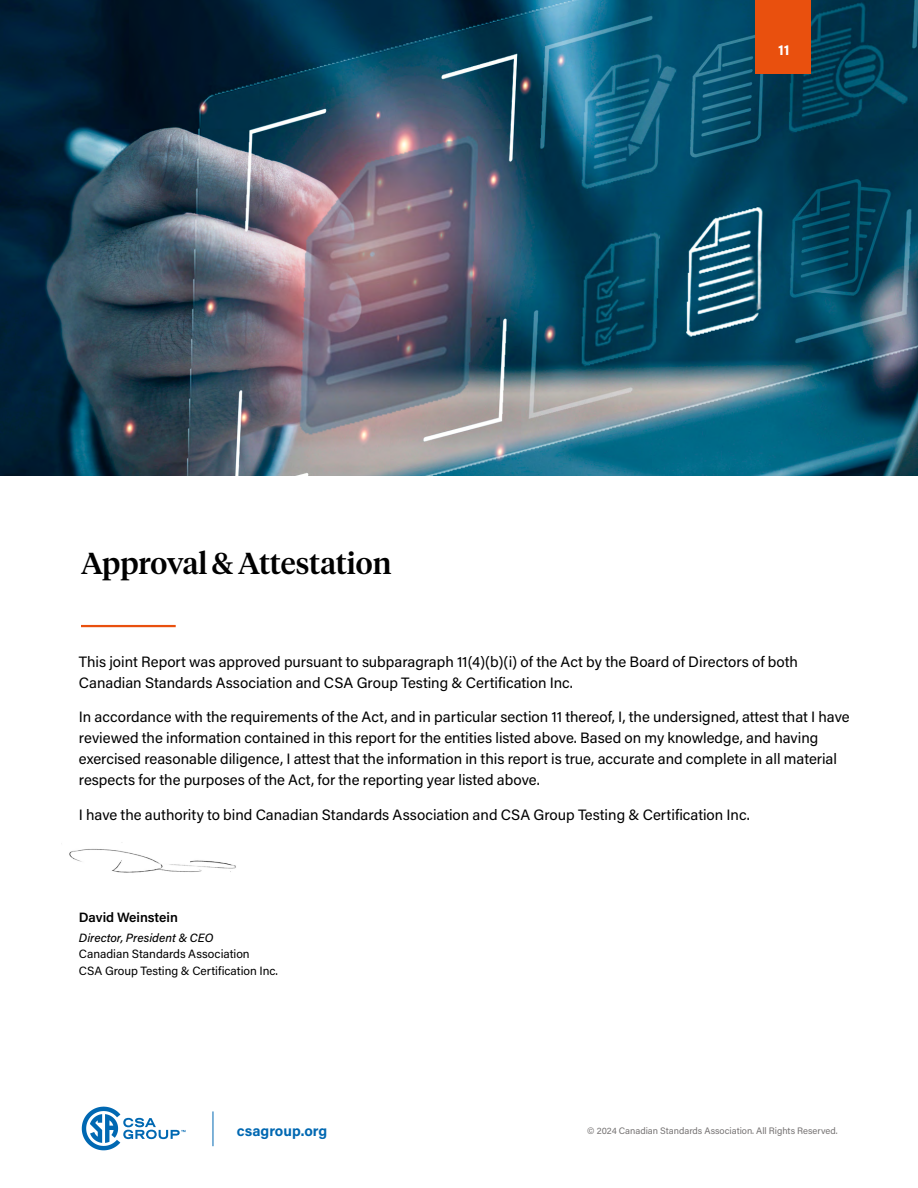
<style>
.page{position:relative;width:918px;height:1188px;background:#fff}
.page>*{position:absolute;margin:0;border:0;box-sizing:border-box;transform-origin:0 0}
.t1{font:500 30px "Tiempos Headline";color:#000}
.BODY_COPY__JUSTIFIED{font:15px/21px "Acumin Pro";color:#000}
.t2{font:700 14.7px "Acumin Pro";color:#0068b2}
.t3{font:700 14.7px "Acumin Pro";color:#fff}
.t4{font:600 13.5px "Acumin Pro";letter-spacing:-.005em;color:#000}
.t5{font:12px/16.5px "Acumin Pro";color:#000}
.t6{font:9.3px "Acumin Pro";color:#767373}
.s1{font-weight:500;font-style:italic}
</style>
<div class="page">
<hr style="left:213px;top:1111px;width:1px;height:35px;background:#0068b2">
<svg style="left:82px;top:1107px;width:103px;height:43px"></svg>
<hr style="left:81px;top:625px;width:95px;height:2px;background:#e9500e">
<img style="left:0;top:0;width:918px;height:475px">
<img style="left:69px;top:842px;width:167px;height:31px">
<div style="left:756px;top:0;width:55px;height:73px;background:#e9500e"></div>
<h2 class="t1" style="left:81px;top:543px;width:312px">Approval &amp; Attestation</h2>
<p class="t3" style="left:780px;top:39px;width:10px">8</p>
<p class="t3" style="left:778px;top:39px;width:13px">11</p>
<p class="BODY_COPY__JUSTIFIED" style="left:79px;top:650px;width:721px">This joint Report was approved pursuant to subparagraph 11(4)(b)(i) of the Act by the Board of Directors of both<br>Canadian Standards Association and CSA Group Testing &amp; Certification Inc.</p>
<p class="BODY_COPY__JUSTIFIED" style="left:79px;top:706px;width:772px">In accordance with the requirements of the Act, and in particular section 11 thereof, I, the undersigned, attest that I have reviewed the information contained in this report for the entities listed above. Based on my knowledge, and having exercised reasonable diligence, I attest that the information in this report is true, accurate and complete in all material respects for the purposes of the Act, for the reporting year listed above.</p>
<p class="BODY_COPY__JUSTIFIED" style="left:79px;top:803px;width:673px">I have the authority to bind Canadian Standards Association and CSA Group Testing &amp; Certification Inc.</p>
<p class="t4" style="left:79px;top:907px;width:101px">David Weinstein</p>
<p class="t5" style="left:79px;top:929px;width:201px"><span class="s1">Director, President &amp; CEO<br></span>Canadian Standards Association<br>CSA Group Testing &amp; Certification Inc.</p>
<p class="t2" style="left:237px;top:1121px;width:92px">csagroup.org</p>
<p class="t6" style="left:587px;top:1124px;width:252px">© 2024 Canadian Standards Association. All Rights Reserved.</p>
</div>
